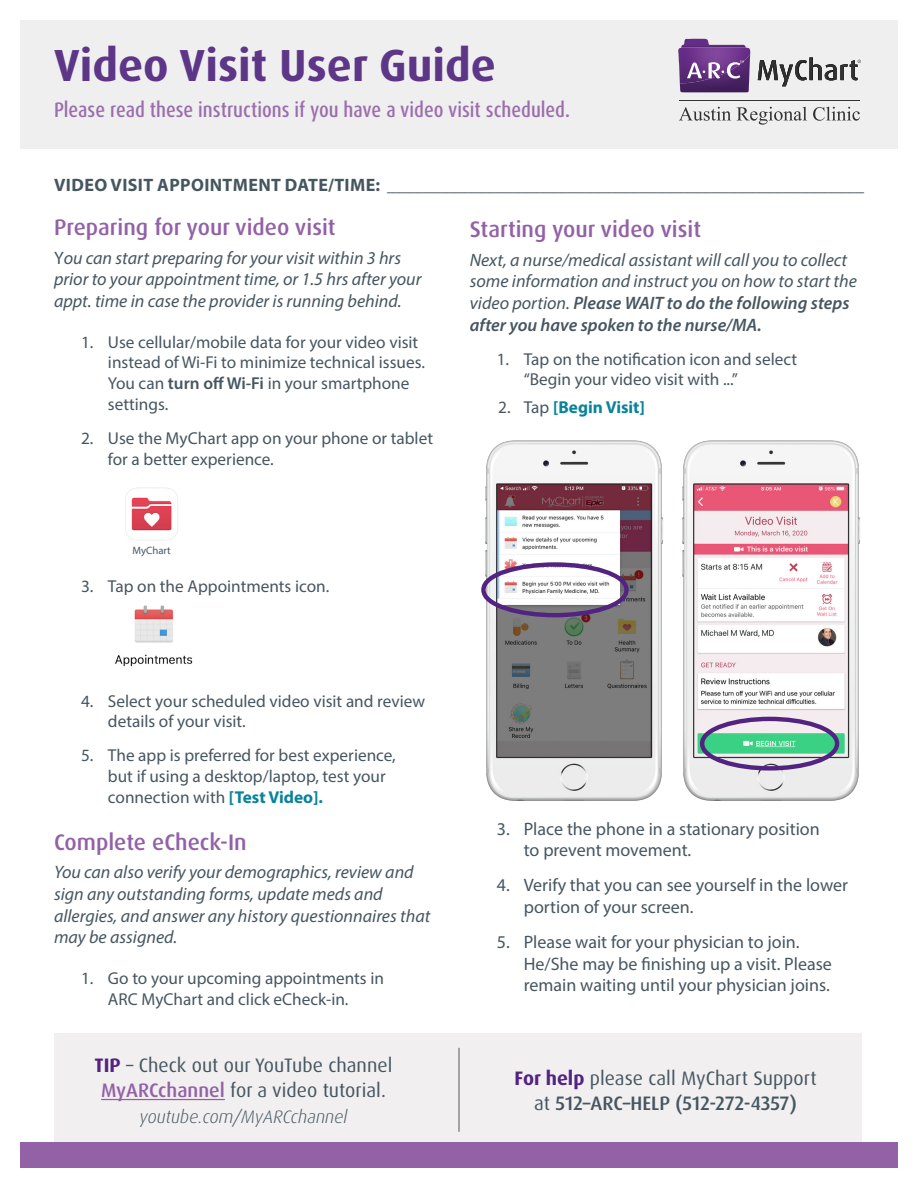
<style>
.page{position:relative;width:918px;height:1188px;background:#fff}
.page>*{position:absolute;margin:0;border:0;box-sizing:border-box;transform-origin:0 0}
.t1{font:700 45px "Dax Pro";color:#5e3688}
.t2{font:500 22.5px "Dax Pro";color:#9361a6}
.t3{font:500 condensed 21px "Dax Pro";color:#9b6ead}
.t4{font:19.5px/25.5px "Dax Pro";color:#465661;text-align:center}
.t5{font:italic 18px/21.6px "Myriad Pro";color:#465661}
.t6{font:18px/21.6px "Myriad Pro";color:#465661}
.t7{font:700 18px "Myriad Pro";letter-spacing:.02em;color:#465661}
.t8{font:italic 300 18px "Dax Pro";color:#465661}
.t9{font:17.25px/20.7px "Myriad Pro";color:#465661}
.t10{font:700 17.25px "Myriad Pro";color:#09839b}
.t11{font:10.65px "Myriad Pro";color:#465661}
.s1{font-style:normal}
.s2{font-weight:600}
.s3{font-weight:400;color:#465661}
.s4{font-weight:700;color:#09839b}
.s5{font-weight:700;color:#522380}
.s6{font-weight:500;color:#9361a6}
.s7{font-weight:500}
</style>
<div class="page">
<div style="left:20px;top:20px;width:878px;height:128px;background:#efefef"></div>
<div style="left:54px;top:1034px;width:807px;height:121px;background:#f1efef"></div>
<div style="left:20px;top:1142px;width:878px;height:26px;background:#9361a6"></div>
<img style="left:125px;top:487px;width:53px;height:54px">
<img style="left:115px;top:605px;width:78px;height:62px">
<img style="left:481px;top:440px;width:174px;height:361px">
<img style="left:655px;top:440px;width:205px;height:361px">
<div style="left:700px;top:717px;width:139px;height:54px;border:4px solid #522380;border-radius:50%"></div>
<div style="left:481px;top:562px;width:148px;height:55px;border:4px solid #522380;border-radius:50%"></div>
<hr style="left:459px;top:1048px;width:1px;height:84px;background:#58595b">
<hr style="left:101px;top:1099px;width:124px;height:1px;background:#9361a6">
<svg style="left:679px;top:107px;width:52px;height:14px"></svg>
<svg style="left:737px;top:107px;width:70px;height:18px"></svg>
<svg style="left:813px;top:107px;width:47px;height:14px"></svg>
<hr style="left:679px;top:100px;width:181px;height:1px;background:#333">
<svg style="left:678px;top:39px;width:72px;height:53px;background:#7a5291"></svg>
<svg style="left:758px;top:58px;width:103px;height:28px"></svg>
<h1 class="t1" style="left:54px;top:37px;width:443px">Video Visit User Guide</h1>
<p class="t3" style="left:54px;top:96px;width:518px">Please read these instructions if you have a video visit scheduled.</p>
<p class="t7" style="left:54px;top:173px;width:811px">VIDEO VISIT APPOINTMENT DATE/TIME: _____________________________________________________</p>
<h2 class="t2" style="left:54px;top:213px;width:283px">Preparing for your video visit</h2>
<p class="t5" style="left:54px;top:246px;width:369px"><span class="s1">Y</span>ou can start preparing for your visit within 3 hrs prior to your appointment time, or 1.5 hrs after your appt. time in case the provider is running behind.</p>
<p class="t9" style="left:108px;top:331px;width:318px;text-indent:-27px">1. Use cellular/mobile data for your video visit instead of Wi-Fi to minimize technical issues.<br>You can <span class="s2">turn off Wi-Fi</span> in your smartphone settings.</p>
<p class="t9" style="left:108px;top:428px;width:327px;text-indent:-27px">2. Use the MyChart app on your phone or tablet for a better experience.</p>
<p class="t11" style="left:133px;top:544px;width:40px">MyChart</p>
<p class="t9" style="left:81px;top:575px;width:250px">3. Tap on the Appointments icon.</p>
<h2 class="t2" style="left:470px;top:215px;width:233px">Starting your video visit</h2>
<p class="t5" style="left:470px;top:249px;width:389px">Next, a nurse/medical assistant will call you to collect some information and instruct you on how to start the video portion. <span class="s2">Please WAIT to do the following steps after you have spoken to the nurse/MA.</span></p>
<p class="t9" style="left:524px;top:348px;width:275px;text-indent:-27px">1. Tap on the notification icon and select “Begin your video visit with ...”</p>
<p class="t10" style="left:498px;top:396px;width:148px"><span class="s3">2. Tap</span> [Begin Visit]</p>
<p class="t9" style="left:108px;top:690px;width:319px;text-indent:-27px">4. Select your scheduled video visit and review details of your visit.</p>
<p class="t9" style="left:108px;top:745px;width:289px;text-indent:-27px">5. The app is preferred for best experience, but if using a desktop/laptop, test your connection with <span class="s4">[Test Video].</span></p>
<h2 class="t2" style="left:54px;top:828px;width:194px">Complete eCheck-In</h2>
<p class="t5" style="left:54px;top:861px;width:378px">You can also verify your demographics, review and sign any outstanding forms, update meds and allergies, and answer any history questionnaires that may be assigned.</p>
<p class="t9" style="left:81px;top:968px;width:305px;text-align:center">1. Go to your upcoming appointments in<br>ARC MyChart and click eCheck-in.</p>
<p class="t4" style="left:95px;top:1053px;width:299px"><span class="s5">TIP</span> – Check out our YouTube channel<br><span class="s6">MyARCchannel</span> for a video tutorial.</p>
<p class="t8" style="left:139px;top:1105px;width:210px">youtube.com/MyARCchannel</p>
<p class="t6" style="left:524px;top:818px;width:297px;text-indent:-27px">3. Place the phone in a stationary position to prevent movement.</p>
<p class="t6" style="left:524px;top:874px;width:326px;text-indent:-27px">4. Verify that you can see yourself in the lower portion of your screen.</p>
<p class="t6" style="left:524px;top:931px;width:310px;text-indent:-27px">5. Please wait for your physician to join.<br>He/She may be finishing up a visit. Please remain waiting until your physician joins.</p>
<p class="t4" style="left:514px;top:1065px;width:304px"><span class="s5">For help</span> please call MyChart Support at <span class="s7">512–ARC–HELP (512-272-4357)</span></p>
</div>
